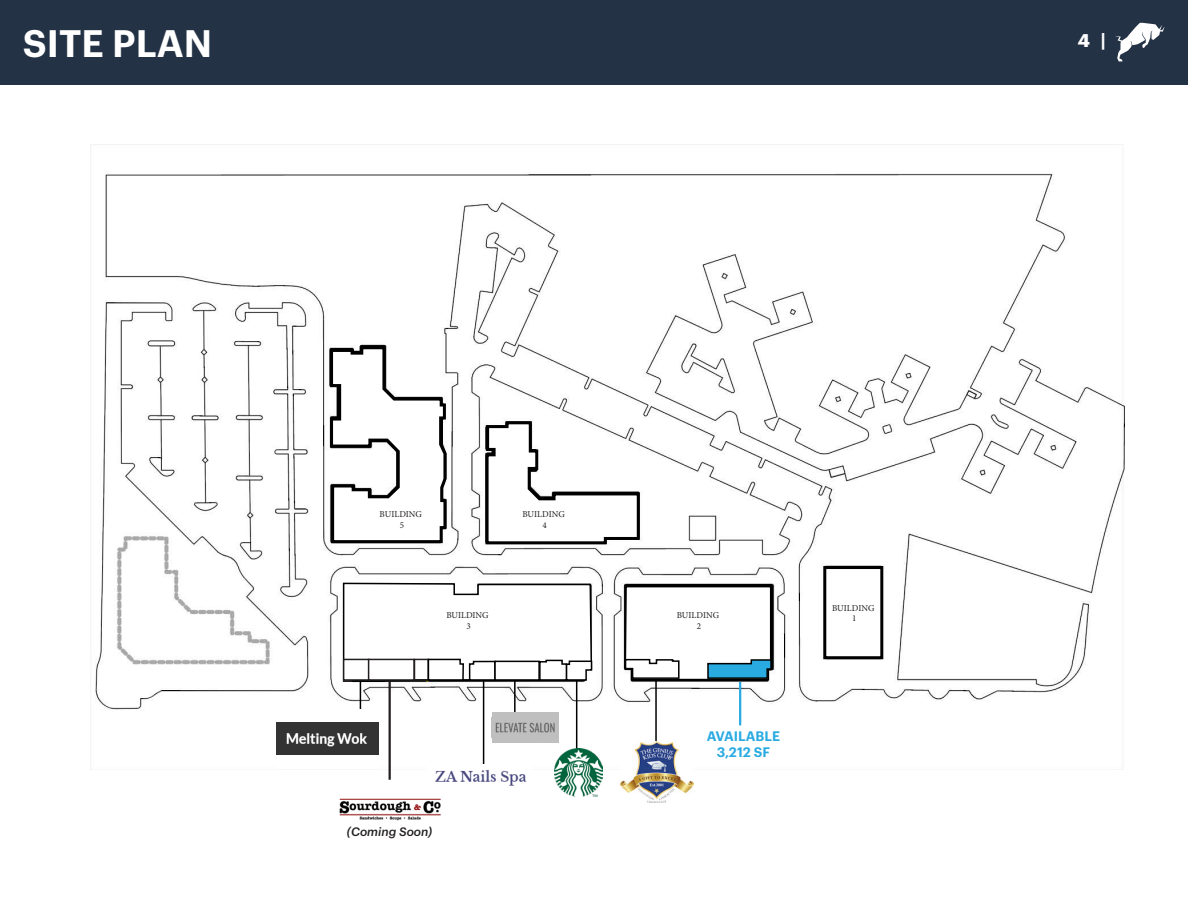
<style>
.page{position:relative;width:1188px;height:918px;background:#fff}
.page>*{position:absolute;margin:0;border:0;box-sizing:border-box;transform-origin:0 0}
.t1{font:600 37.5px "Graphik";color:#fff}
.t2{font:700 18px "Graphik";color:#fff}
.t3{font:600 13.5px "Graphik";color:#29abe2}
.t4{font:italic 500 12px "Graphik";color:#231f20}
.t5{font:9px "Minion Pro";color:#231f20}
</style>
<div class="page">
<img style="left:90px;top:144px;width:1035px;height:626px">
<hr style="left:514px;top:681px;width:2px;height:41px;background:#000">
<img style="left:339px;top:798px;width:102px;height:23px">
<hr style="left:483px;top:680px;width:1px;height:95px;background:#000">
<div style="left:492px;top:712px;width:67px;height:30px;background:#bfbfbf"></div>
<img style="left:495px;top:722px;width:60px;height:11px">
<img style="left:428px;top:765px;width:104px;height:21px">
<hr style="left:655px;top:679px;width:2px;height:92px;background:#000">
<div style="left:336px;top:656px;width:15px;height:26px;background:#fff"></div>
<div style="left:343px;top:681px;width:9px;height:10px;border:2px solid #231f20"></div>
<img style="left:620px;top:741px;width:74px;height:61px">
<hr style="left:739px;top:682px;width:2px;height:43px;background:#29abe2">
<hr style="left:360px;top:679px;width:1px;height:40px;background:#000">
<hr style="left:576px;top:681px;width:1px;height:81px;background:#000">
<img style="left:555px;top:748px;width:47px;height:48px">
<hr style="left:389px;top:682px;width:2px;height:98px;background:#231f20">
<div style="left:276px;top:709px;width:102px;height:59px;background:#fff"></div>
<img style="left:276px;top:723px;width:102px;height:32px">
<div style="left:338px;top:682px;width:15px;height:10px;background:#fff"></div>
<svg style="left:342px;top:582px;width:251px;height:99px"></svg>
<svg style="left:624px;top:585px;width:149px;height:96px"></svg>
<div style="left:823px;top:566px;width:60px;height:93px;background:#fff;border:3px solid #000"></div>
<svg style="left:484px;top:420px;width:157px;height:126px"></svg>
<svg style="left:329px;top:345px;width:119px;height:200px"></svg>
<div style="left:0;top:0;width:1188px;height:84px;background:#243245"></div>
<svg style="left:1115px;top:23px;width:49px;height:39px"></svg>
<p class="t1" style="left:23px;top:15px;width:191px">SITE PLAN</p>
<h2 class="t2" style="left:1078px;top:27px;width:29px">4 |</h2>
<p class="t5" style="left:380px;top:508px;width:44px">BUILDING</p>
<p class="t5" style="left:400px;top:519px;width:6px">5</p>
<p class="t5" style="left:446px;top:609px;width:44px">BUILDING</p>
<p class="t5" style="left:466px;top:620px;width:6px">3</p>
<p class="t5" style="left:522px;top:508px;width:44px">BUILDING</p>
<p class="t5" style="left:543px;top:519px;width:6px">4</p>
<p class="t4" style="left:347px;top:822px;width:87px">(Coming Soon)</p>
<p class="t5" style="left:677px;top:609px;width:44px">BUILDING</p>
<p class="t5" style="left:697px;top:620px;width:6px">2</p>
<p class="t3" style="left:707px;top:726px;width:75px">AVAILABLE</p>
<p class="t3" style="left:717px;top:742px;width:55px">3,212 SF</p>
<p class="t5" style="left:832px;top:602px;width:44px">BUILDING</p>
<p class="t5" style="left:852px;top:612px;width:6px">1</p>
</div>
